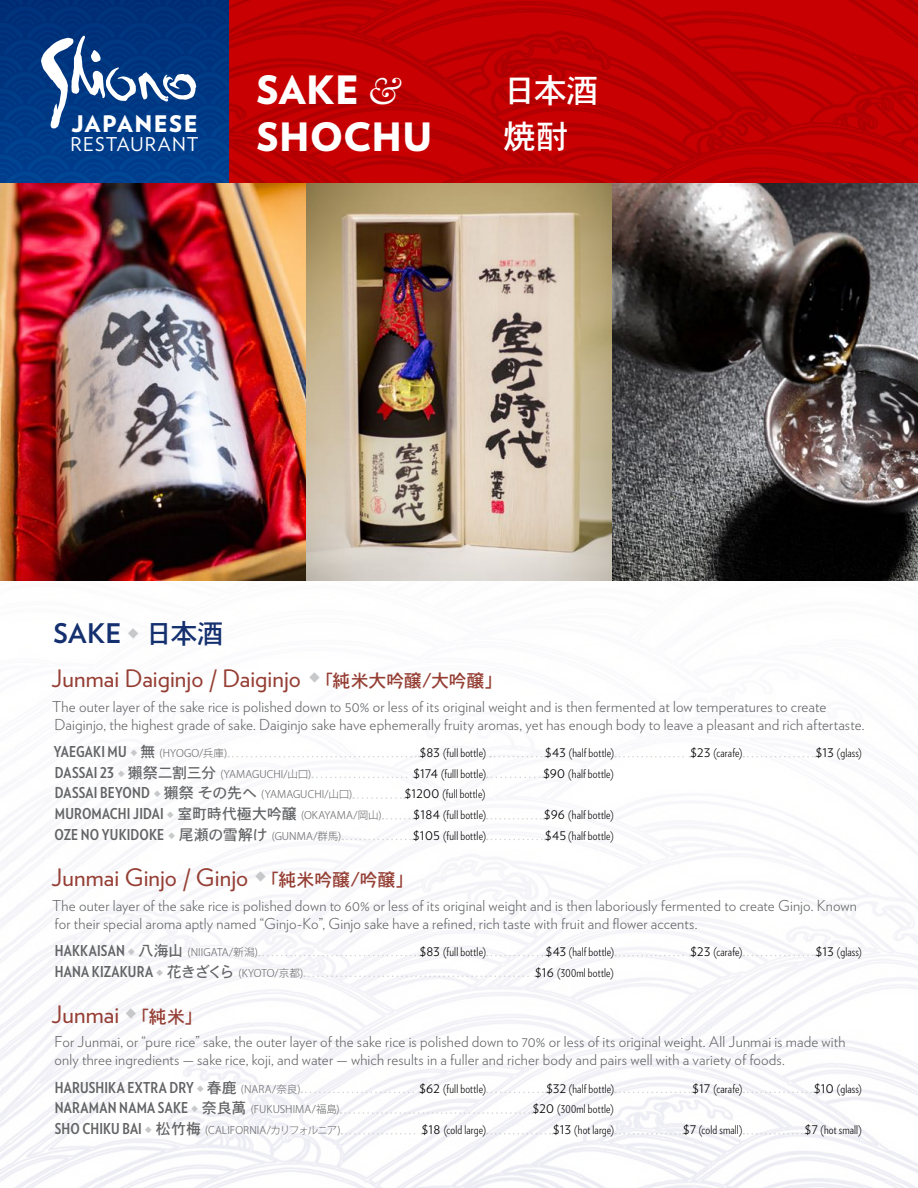
<style>
.page{position:relative;width:918px;height:1188px;background:#fff}
.page>*{position:absolute;margin:0;border:0;box-sizing:border-box;transform-origin:0 0}
.t1{font:900 39px/46.8px "Verlag";letter-spacing:.005em;color:#fff}
.t2{font:33px/46.5px "Osaka";color:#fff}
.t3{font:700 27px "Verlag";color:#14306f}
.t4{font:24px "Verlag";letter-spacing:.005em;color:#953e34}
.t5{font:900 22.8px "Verlag";letter-spacing:.065em;color:#fff}
.t6{font:19.05px "Verlag";letter-spacing:.06em;color:#fff}
.t7{font:300 15px/18px "Verlag";letter-spacing:.01em;color:#636466}
.t8{font:700 15px "Verlag Condensed";letter-spacing:.015em;color:#636466}
.t9{font:300 12px "Verlag Condensed";letter-spacing:.015em;color:#000}
.t10{font:300 10.5px "Koz Go Pro";letter-spacing:.005em;color:#636466}
.s1{font-family:"Baskerville";font-weight:400;font-style:italic}
.s2{font-family:"Hypatia Sans Pro";font-weight:300;color:#c7c8ca}
.s3{font-family:"Osaka";font-weight:400}
.s4{font-family:"Hypatia Sans Pro";font-weight:300;font-size:27px;color:#c7c8ca}
.s5{font-family:"Osaka";font-size:18px}
.s6{font-family:"Verlag Condensed";font-weight:700;font-size:15px}
.s7{font-family:"Hypatia Sans Pro";font-size:17.25px;color:#c7c8ca}
.s8{font-family:"Osaka";font-weight:400;font-size:15px}
.s9{font-family:"Verlag";font-size:15px}
.s10{font-family:"Hypatia Sans Pro";font-weight:300;font-size:17.25px;color:#c7c8ca}
.s11{font-family:"Koz Go Pro";font-weight:300;font-size:10.5px}
</style>
<div class="page">
<img style="left:0;top:580px;width:918px;height:608px">
<img style="left:306px;top:182px;width:306px;height:398px">
<svg style="left:612px;top:182px;width:306px;height:398px;background:#524e4e"></svg>
<img style="left:0;top:182px;width:306px;height:398px">
<svg style="left:228px;top:756px;width:192px;height:1px"></svg>
<svg style="left:490px;top:756px;width:55px;height:1px"></svg>
<svg style="left:615px;top:756px;width:76px;height:1px"></svg>
<svg style="left:743px;top:756px;width:73px;height:1px"></svg>
<svg style="left:312px;top:777px;width:102px;height:1px"></svg>
<svg style="left:487px;top:777px;width:57px;height:1px"></svg>
<svg style="left:353px;top:797px;width:52px;height:2px"></svg>
<svg style="left:382px;top:818px;width:32px;height:2px"></svg>
<svg style="left:487px;top:818px;width:57px;height:2px"></svg>
<svg style="left:342px;top:839px;width:71px;height:1px"></svg>
<svg style="left:487px;top:839px;width:58px;height:1px"></svg>
<svg style="left:259px;top:955px;width:161px;height:1px"></svg>
<svg style="left:487px;top:955px;width:59px;height:1px"></svg>
<svg style="left:615px;top:955px;width:76px;height:1px"></svg>
<svg style="left:743px;top:955px;width:73px;height:1px"></svg>
<svg style="left:304px;top:976px;width:231px;height:1px"></svg>
<svg style="left:301px;top:1092px;width:119px;height:1px"></svg>
<svg style="left:487px;top:1092px;width:60px;height:1px"></svg>
<svg style="left:615px;top:1092px;width:78px;height:1px"></svg>
<svg style="left:743px;top:1092px;width:71px;height:1px"></svg>
<svg style="left:341px;top:1112px;width:192px;height:2px"></svg>
<svg style="left:341px;top:1133px;width:81px;height:2px"></svg>
<svg style="left:487px;top:1133px;width:66px;height:2px"></svg>
<svg style="left:615px;top:1133px;width:69px;height:2px"></svg>
<svg style="left:743px;top:1133px;width:62px;height:2px"></svg>
<svg style="left:0;top:0;width:230px;height:182px;background:#0f448b"></svg>
<img style="left:230px;top:0;width:688px;height:182px">
<h3 class="t5" style="left:72px;top:105px;width:128px">JAPANESE</h3>
<p class="t6" style="left:71px;top:130px;width:129px">RESTAURANT</p>
<h1 class="t1" style="left:256px;top:65px;width:177px">SAKE <span class="s1">&amp;<br></span>SHOCHU</h1>
<h2 class="t2" style="left:503px;top:66px;width:97px">日本酒焼酎</h2>
<h3 class="t3" style="left:54px;top:612px;width:172px">SAKE <span class="s2">◆</span> <span class="s3">日本酒</span></h3>
<h3 class="t4" style="left:51px;top:660px;width:453px">Junmai Daiginjo / Daiginjo <span class="s4">◆</span><span class="s5">「純米大吟醸/大吟醸」</span></h3>
<p class="t7" style="left:52px;top:696px;width:814px">The outer layer of the sake rice is polished down to 50% or less of its original weight and is then fermented at low temperatures to create<br>Daiginjo, the highest grade of sake. Daiginjo sake have ephemerally fruity aromas, yet has enough body to leave a pleasant and rich aftertaste.</p>
<p class="t10" style="left:54px;top:746px;width:175px"><span class="s6">YAEGAKI MU</span> <span class="s7">◆</span> <span class="s8">無</span> (HYOGO/兵庫)</p>
<p class="t9" style="left:420px;top:745px;width:68px"><span class="s9">$83</span> (full bottle)</p>
<p class="t9" style="left:545px;top:745px;width:71px"><span class="s9">$43</span> (half bottle)</p>
<p class="t9" style="left:690px;top:745px;width:54px"><span class="s9">$23</span> (carafe)</p>
<p class="t9" style="left:816px;top:745px;width:48px"><span class="s9">$13</span> (glass)</p>
<p class="t10" style="left:55px;top:767px;width:258px"><span class="s6">DASSAI 23</span> <span class="s7">◆</span> <span class="s8">獺祭二割三分</span> (YAMAGUCHI/山口)</p>
<p class="t9" style="left:414px;top:765px;width:74px"><span class="s9">$174</span> (fulll bottle)</p>
<p class="t9" style="left:543px;top:765px;width:72px"><span class="s9">$90</span> (half bottle)</p>
<p class="t10" style="left:55px;top:788px;width:299px"><span class="s6">DASSAI BEYOND</span> <span class="s7">◆</span> <span class="s8">獺祭 その先へ</span> (YAMAGUCHI/山口)</p>
<p class="t9" style="left:405px;top:786px;width:82px"><span class="s9">$1200</span> (full bottle)</p>
<p class="t8" style="left:55px;top:803px;width:328px">MUROMACHI JIDAI <span class="s10">◆</span> <span class="s3">室町時代極大吟醸</span> <span class="s11">(OKAYAMA/岡山)</span></p>
<p class="t9" style="left:414px;top:807px;width:74px"><span class="s9">$184</span> (full bottle)</p>
<p class="t9" style="left:544px;top:807px;width:71px"><span class="s9">$96</span> (half bottle)</p>
<p class="t8" style="left:55px;top:823px;width:288px">OZE NO YUKIDOKE <span class="s10">◆</span> <span class="s3">尾瀬の雪解け</span> <span class="s11">(GUNMA/群馬)</span></p>
<p class="t9" style="left:413px;top:827px;width:74px"><span class="s9">$105</span> (full bottle)</p>
<p class="t9" style="left:545px;top:827px;width:70px"><span class="s9">$45</span> (half bottle)</p>
<h3 class="t4" style="left:51px;top:859px;width:364px">Junmai Ginjo / Ginjo <span class="s4">◆</span><span class="s5">「純米吟醸/吟醸」</span></h3>
<p class="t7" style="left:52px;top:895px;width:806px">The outer layer of the sake rice is polished down to 60% or less of its original weight and is then laboriously fermented to create Ginjo. Known for their special aroma aptly named “Ginjo-Ko”, Ginjo sake have a refined, rich taste with fruit and flower accents.</p>
<p class="t10" style="left:55px;top:945px;width:205px"><span class="s6">HAKKAISAN</span> <span class="s7">◆</span> <span class="s8">八海山</span> (NIIGATA/新潟)</p>
<p class="t9" style="left:420px;top:943px;width:68px"><span class="s9">$83</span> (full bottle)</p>
<p class="t9" style="left:546px;top:943px;width:70px"><span class="s9">$43</span> (half bottle)</p>
<p class="t9" style="left:690px;top:943px;width:54px"><span class="s9">$23</span> (carafe)</p>
<p class="t9" style="left:816px;top:943px;width:48px"><span class="s9">$13</span> (glass)</p>
<p class="t8" style="left:55px;top:960px;width:250px">HANA KIZAKURA <span class="s10">◆</span> <span class="s3">花きざくら</span> <span class="s11">(KYOTO/京都)</span></p>
<p class="t9" style="left:535px;top:964px;width:80px"><span class="s9">$16</span> (300ml bottle)</p>
<h3 class="t4" style="left:51px;top:996px;width:153px">Junmai <span class="s4">◆</span><span class="s5">「純米」</span></h3>
<p class="t7" style="left:54px;top:1032px;width:792px">For Junmai, or “pure rice” sake, the outer layer of the sake rice is polished down to 70% or less of its original weight. All Junmai is made with only three ingredients — sake rice, koji, and water — which results in a fuller and richer body and pairs well with a variety of foods.</p>
<p class="t8" style="left:55px;top:1076px;width:247px">HARUSHIKA EXTRA DRY <span class="s10">◆</span> <span class="s3">春鹿</span> <span class="s11">(NARA/奈良)</span></p>
<p class="t9" style="left:420px;top:1080px;width:68px"><span class="s9">$62</span> (full bottle)</p>
<p class="t9" style="left:546px;top:1080px;width:69px"><span class="s9">$32</span> (half bottle)</p>
<p class="t9" style="left:693px;top:1080px;width:51px"><span class="s9">$17</span> (carafe)</p>
<p class="t9" style="left:814px;top:1080px;width:49px"><span class="s9">$10</span> (glass)</p>
<p class="t8" style="left:55px;top:1097px;width:286px">NARAMAN NAMA SAKE <span class="s10">◆</span> <span class="s3">奈良萬</span> <span class="s11">(FUKUSHIMA/福島)</span></p>
<p class="t9" style="left:533px;top:1101px;width:82px"><span class="s9">$20</span> (300ml bottle)</p>
<p class="t10" style="left:55px;top:1123px;width:287px"><span class="s6">SHO CHIKU BAI</span> <span class="s7">◆</span> <span class="s8">松竹梅</span> (CALIFORNIA/カリフォルニア)</p>
<p class="t9" style="left:422px;top:1122px;width:66px"><span class="s9">$18</span> (cold large)</p>
<p class="t9" style="left:553px;top:1122px;width:63px"><span class="s9">$13</span> (hot large)</p>
<p class="t9" style="left:683px;top:1122px;width:61px"><span class="s9">$7</span> (cold small)</p>
<p class="t9" style="left:805px;top:1122px;width:58px"><span class="s9">$7</span> (hot small)</p>
</div>
